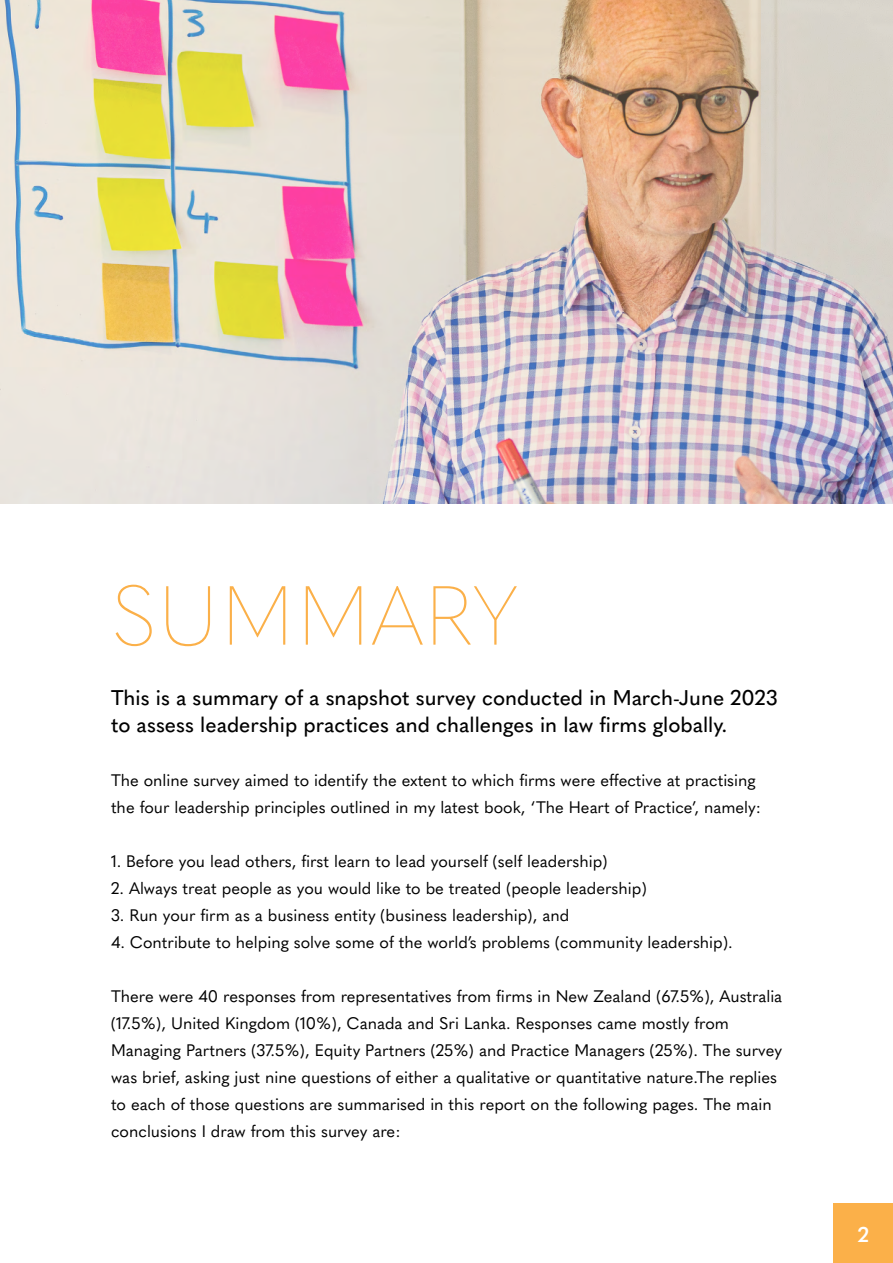
<style>
.page{position:relative;width:893px;height:1263px;background:#fff}
.page>*{position:absolute;margin:0;border:0;box-sizing:border-box;transform-origin:0 0}
.t1{font:100 82.5px "Quasimoda";color:#fbb049}
.t2{font:500 21px/27px "Quasimoda";color:#000}
.t3{font:600 21px "Quasimoda";color:#fff}
.t4{font:16.5px/27px "Quasimoda";color:#000}
</style>
<div class="page">
<img style="left:761px;top:0;width:132px;height:503px">
<img style="left:0;top:0;width:761px;height:503px">
<div style="left:833px;top:1203px;width:60px;height:60px;background:#fbb049"></div>
<h1 class="t1" style="left:111px;top:553px;width:409px">SUMMARY</h1>
<p class="t2" style="left:111px;top:682px;width:668px">This is a summary of a snapshot survey conducted in March-June 2023 to assess leadership practices and challenges in law firms globally.</p>
<p class="t4" style="left:111px;top:765px;width:652px">The online survey aimed to identify the extent to which firms were effective at practising the four leadership principles outlined in my latest book, ‘The Heart of Practice’, namely:</p>
<p class="t4" style="left:111px;top:846px;width:498px">1. Before you lead others, first learn to lead yourself (self leadership)</p>
<p class="t4" style="left:111px;top:873px;width:537px">2. Always treat people as you would like to be treated (people leadership)</p>
<p class="t4" style="left:111px;top:900px;width:460px">3. Run your firm as a business entity (business leadership), and</p>
<p class="t4" style="left:111px;top:927px;width:623px">4. Contribute to helping solve some of the world’s problems (community leadership).</p>
<p class="t4" style="left:111px;top:981px;width:673px">There were 40 responses from representatives from firms in New Zealand (67.5%), Australia (17.5%), United Kingdom (10%), Canada and Sri Lanka. Responses came mostly from Managing Partners (37.5%), Equity Partners (25%) and Practice Managers (25%). The survey was brief, asking just nine questions of either a qualitative or quantitative nature.The replies to each of those questions are summarised in this report on the following pages. The main conclusions I draw from this survey are:</p>
<p class="t3" style="left:858px;top:1218px;width:13px">2</p>
</div>
